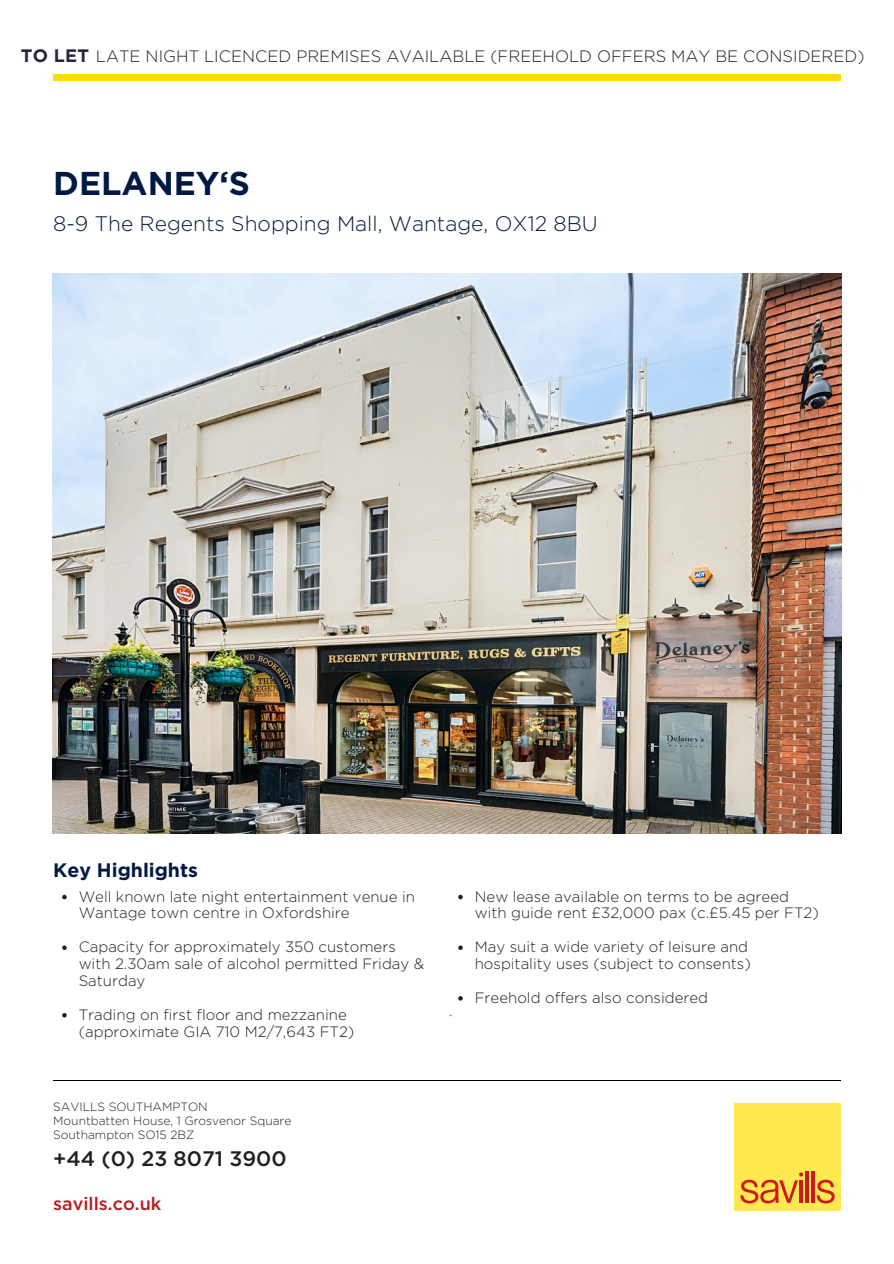
<style>
.page{position:relative;width:894px;height:1264px;background:#fff}
.page>*{position:absolute;margin:0;border:0;box-sizing:border-box;transform-origin:0 0}
.t1{font:700 33px "Gotham";color:#001943}
.t2{font:300 21px "Gotham";color:#001943}
.t3{font:500 21px "Gotham";color:#231f20}
.t4{font:700 19.5px "Gotham";color:#001943}
.t5{font:500 18px "Gotham";color:#b81a1f}
.t6{font:300 16.5px "Gotham";color:#231f20}
.t7{font:300 15px/16.8px "Gotham";color:#231f20}
.t8{font:300 12px/14px "Gotham";color:#231f20}
.s1{font-weight:700;font-size:18px;color:#25273a}
</style>
<div class="page">
<img style="left:53px;top:274px;width:787px;height:559px">
<div style="left:53px;top:74px;width:787px;height:6px;background:#fede00"></div>
<div style="left:733px;top:1103px;width:107px;height:107px;background:#ffe850"></div>
<svg style="left:740px;top:1172px;width:63px;height:31px"></svg>
<hr style="left:799px;top:1180px;width:3px;height:22px;background:#ce171e">
<hr style="left:805px;top:1171px;width:3px;height:31px;background:#ce171e">
<hr style="left:811px;top:1171px;width:3px;height:31px;background:#ce171e">
<svg style="left:816px;top:1179px;width:18px;height:24px"></svg>
<hr style="left:53px;top:1079px;width:787px;height:1px;background:#000">
<svg style="left:62px;top:894px;width:5px;height:5px"></svg>
<svg style="left:62px;top:945px;width:5px;height:5px"></svg>
<svg style="left:62px;top:1013px;width:5px;height:4px"></svg>
<svg style="left:458px;top:894px;width:4px;height:5px"></svg>
<svg style="left:458px;top:945px;width:4px;height:5px"></svg>
<svg style="left:458px;top:996px;width:4px;height:4px"></svg>
<p class="t6" style="left:21px;top:46px;width:845px"><span class="s1">TO LET</span> LATE NIGHT LICENCED PREMISES AVAILABLE (FREEHOLD OFFERS MAY BE CONSIDERED)</p>
<p class="t1" style="left:53px;top:163px;width:198px">DELANEY‘S</p>
<p class="t2" style="left:53px;top:211px;width:546px">8-9 The Regents Shopping Mall, Wantage, OX12 8BU</p>
<p class="t4" style="left:53px;top:857px;width:146px">Key Highlights</p>
<p class="t7" style="left:79px;top:887px;width:338px">Well known late night entertainment venue in<br>Wantage town centre in Oxfordshire</p>
<p class="t7" style="left:79px;top:938px;width:347px">Capacity for approximately 350 customers with 2.30am sale of alcohol permitted Friday &amp;<br>Saturday</p>
<p class="t7" style="left:79px;top:1005px;width:277px">Trading on first floor and mezzanine (approximate GIA 710 M2/7,643 FT2)</p>
<h2 class="t8" style="left:53px;top:1099px;width:156px">SAVILLS SOUTHAMPTON</h2>
<h2 class="t8" style="left:53px;top:1113px;width:240px">Mountbatten House, 1 Grosvenor Square<br>Southampton SO15 2BZ</h2>
<h1 class="t3" style="left:53px;top:1145px;width:235px">+44 (0) 23 8071 3900</h1>
<h1 class="t5" style="left:53px;top:1192px;width:110px">savills.co.uk</h1>
<h1 class="t7" style="left:449px;top:1005px;width:5px">·</h1>
<h4 class="t7" style="left:474px;top:887px;width:345px">New lease available on terms to be agreed with guide rent £32,000 pax (c.£5.45 per FT2)</h4>
<p class="t7" style="left:474px;top:938px;width:277px">May suit a wide variety of leisure and hospitality uses (subject to consents)</p>
<p class="t7" style="left:474px;top:989px;width:235px">Freehold offers also considered</p>
</div>
